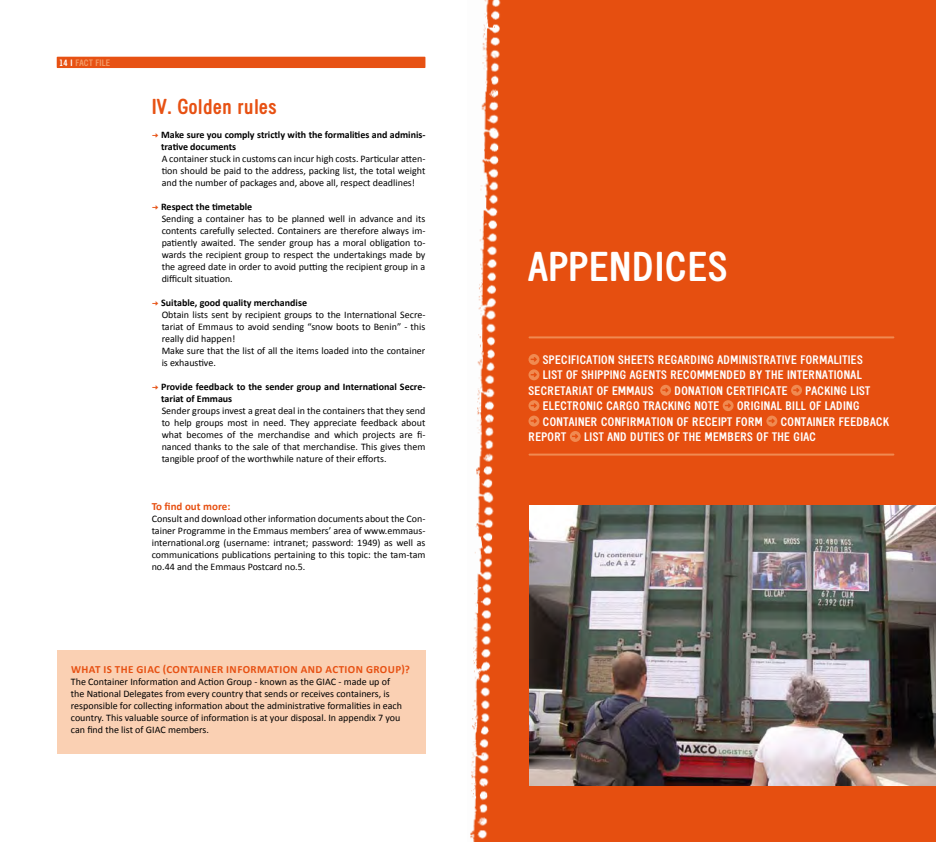
<style>
.page{position:relative;width:936px;height:842px;background:#fff}
.page>*{position:absolute;margin:0;border:0;box-sizing:border-box;transform-origin:0 0}
.t1{font:700 40.4px "Emmaus";letter-spacing:.01em;color:#fff}
.t2{font:700 21px "Emmaus";color:#e75113}
.t3{font:700 12px "Emmaus";letter-spacing:.02em;color:#fff}
.t4{font:700 11px "Calibri";letter-spacing:.04em;color:#e75113}
.t5{font:10px/12px "Calibri";color:#000}
.t6{font:700 10px/12px "Calibri";letter-spacing:-.005em;color:#000}
.t7{font:700 9px "Emmaus";letter-spacing:.02em;color:#f39d69}
.s1{color:#fff}
.s2{font-family:"Emmaus";color:#e75113}
.s3{font-family:"Emmaus";font-weight:700;color:#e75113}
.s4{font-weight:700}
</style>
<div class="page">
<div style="left:470px;top:0;width:465px;height:842px;background:#e64f10"></div>
<img style="left:529px;top:506px;width:406px;height:279px">
<hr style="left:529px;top:454px;width:364px;height:2px;background:#f08a51">
<hr style="left:529px;top:336px;width:364px;height:2px;background:#f08a51">
<svg style="left:528px;top:354px;width:11px;height:26px"></svg>
<svg style="left:660px;top:385px;width:11px;height:11px"></svg>
<svg style="left:791px;top:385px;width:11px;height:11px"></svg>
<svg style="left:722px;top:400px;width:11px;height:11px"></svg>
<svg style="left:528px;top:400px;width:11px;height:26px"></svg>
<svg style="left:766px;top:416px;width:11px;height:10px"></svg>
<svg style="left:569px;top:431px;width:11px;height:11px"></svg>
<div style="left:57px;top:57px;width:368px;height:11px;background:#e75113"></div>
<div style="left:57px;top:650px;width:368px;height:104px;background:#fad0b3"></div>
<p class="t7" style="left:59px;top:57px;width:52px"><span class="s1">14 I</span> FACT FILE</p>
<h2 class="t2" style="left:152px;top:94px;width:127px">IV. GOLDEN RULES</h2>
<p class="t6" style="left:161px;top:128px;width:266px;text-indent:-9px"><span class="s2">≥</span> Make sure you comply strictly with the formalities and adminis&shy;trative documents</p>
<p class="t5" style="left:162px;top:152px;width:265px;text-align:justify">A container stuck in customs can incur high costs. Particular atten&shy;tion should be paid to the address, packing list, the total weight and the number of packages and, above all, respect deadlines!</p>
<p class="t5" style="left:162px;top:200px;width:265px;text-indent:-10px"><span class="s3">≥</span> <span class="s4">Respect the timetable<br></span>Sending a container has to be planned well in advance and its contents carefully selected. Containers are therefore always im&shy;patiently awaited. The sender group has a moral obligation to&shy;wards the recipient group to respect the undertakings made by the agreed date in order to avoid putting the recipient group in a difficult situation.</p>
<p class="t5" style="left:162px;top:296px;width:265px;text-indent:-10px"><span class="s3">≥</span> <span class="s4">Suitable, good quality merchandise<br></span>Obtain lists sent by recipient groups to the International Secre&shy;tariat of Emmaus to avoid sending “snow boots to Benin” - this really did happen!<br>Make sure that the list of all the items loaded into the container is exhaustive.</p>
<p class="t6" style="left:161px;top:380px;width:266px;text-indent:-9px"><span class="s2">≥</span> Provide feedback to the sender group and International Secre&shy;tariat of Emmaus</p>
<p class="t5" style="left:162px;top:404px;width:265px;text-align:justify">Sender groups invest a great deal in the containers that they send to help groups most in need. They appreciate feedback about what becomes of the merchandise and which projects are fi&shy;nanced thanks to the sale of that merchandise. This gives them tangible proof of the worthwhile nature of their efforts.</p>
<p class="t4" style="left:152px;top:499px;width:80px">To find out more:</p>
<p class="t5" style="left:152px;top:512px;width:275px;text-align:justify">Consult and download other information documents about the Con&shy;tainer Programme in the Emmaus members’ area of www.emmaus&shy;international.org (username: intranet; password: 1949) as well as communications publications pertaining to this topic: the tam-tam no.44 and the Emmaus Postcard no.5.</p>
<p class="t4" style="left:71px;top:662px;width:188px">What is the GIAC (Contai ner Informa</p>
<p class="t4" style="left:273px;top:662px;width:138px">tion and Action Group)?</p>
<p class="t5" style="left:71px;top:675px;width:332px">The Container Information and Action Group - known as the GIAC - made up of the National Delegates from every country that sends or receives containers, is responsible for collecting information about the administrative formalities in each country. This valuable source of information is at your disposal. In appendix 7 you can find the list of GIAC members.</p>
<h1 class="t1" style="left:528px;top:244px;width:198px">APPENDICES</h1>
<p class="t3" style="left:543px;top:353px;width:321px">SPECIFICATION SHEETS REGARDING ADMINISTRATIVE FORMALITIES</p>
<p class="t3" style="left:543px;top:368px;width:318px">LIST OF SHIPPING AGENTS RECOMMENDED BY THE INTERNATIONAL</p>
<p class="t3" style="left:528px;top:383px;width:126px">SECRETARIAT OF EMMAUS</p>
<p class="t3" style="left:674px;top:383px;width:115px">DONATION CERTIFICATE</p>
<p class="t3" style="left:805px;top:383px;width:61px">PACKING LIST</p>
<p class="t3" style="left:543px;top:399px;width:178px">ELECTRONIC CARGO TRACKING NOTE</p>
<p class="t3" style="left:737px;top:399px;width:124px">ORIGINAL BILL OF LADING</p>
<p class="t3" style="left:543px;top:414px;width:33px">CONTAINER</p>
<p class="t3" style="left:601px;top:414px;width:33px">CONFIRMA</p>
<p class="t3" style="left:651px;top:414px;width:98px">TION OF RECEIPT FORM</p>
<p class="t3" style="left:780px;top:414px;width:110px">CONTAINER FEEDBACK</p>
<p class="t3" style="left:528px;top:430px;width:38px">REPORT</p>
<p class="t3" style="left:584px;top:430px;width:233px">LIST AND DUTIES OF THE MEMBERS OF THE GIAC</p>
</div>
